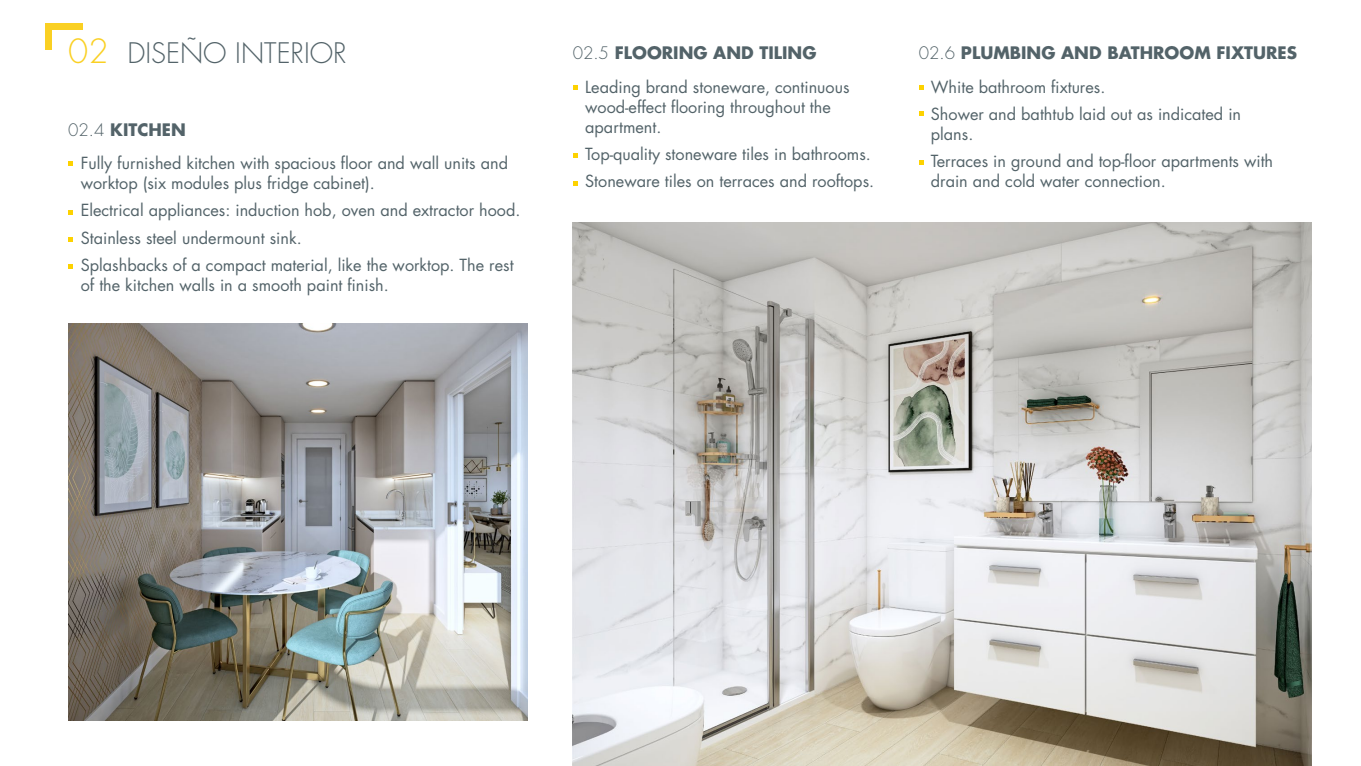
<style>
.page{position:relative;width:1361px;height:766px;background:#fff}
.page>*{position:absolute;margin:0;border:0;box-sizing:border-box;transform-origin:0 0}
.t1{font:300 27.5px "Futura Std";color:#536369}
.t2{font:700 16.75px "Futura Std";color:#536369}
.t3{font:16.25px/27.1px "Futura Std";color:#536369}
.s1{font-size:32.5px;color:#fad023}
.s2{font-weight:300}
</style>
<div class="page">
<svg style="left:573px;top:85px;width:4px;height:5px"></svg>
<svg style="left:573px;top:153px;width:4px;height:4px"></svg>
<svg style="left:573px;top:181px;width:4px;height:5px"></svg>
<svg style="left:919px;top:112px;width:4px;height:4px"></svg>
<svg style="left:919px;top:85px;width:4px;height:5px"></svg>
<svg style="left:919px;top:160px;width:4px;height:5px"></svg>
<svg style="left:68px;top:161px;width:5px;height:4px"></svg>
<svg style="left:68px;top:210px;width:5px;height:5px"></svg>
<svg style="left:68px;top:237px;width:5px;height:4px"></svg>
<svg style="left:68px;top:264px;width:5px;height:5px"></svg>
<div style="left:46px;top:23px;width:37px;height:6px;background:#fad023"></div>
<div style="left:46px;top:23px;width:6px;height:27px;background:#fad023"></div>
<img style="left:68px;top:324px;width:459px;height:396px">
<img style="left:573px;top:222px;width:738px;height:543px">
<h1 class="t1" style="left:68px;top:36px;width:280px"><span class="s1">02</span> DISEÑO INTERIOR</h1>
<p class="t2" style="left:68px;top:118px;width:119px"><span class="s2">02.4</span> KITCHEN</p>
<p class="t3" style="left:81px;top:153px;width:429px;line-height:20px">Fully furnished kitchen with spacious floor and wall units and worktop (six modules plus fridge cabinet).</p>
<p class="t3" style="left:81px;top:197px;width:441px">Electrical appliances: induction hob, oven and extractor hood.<br>Stainless steel undermount sink.<br>Splashbacks of a compact material, like the worktop. The rest</p>
<p class="t3" style="left:81px;top:271px;width:310px">of the kitchen walls in a smooth paint finish.</p>
<p class="t2" style="left:573px;top:41px;width:245px"><span class="s2">02.5</span> FLOORING AND TILING</p>
<p class="t3" style="left:585px;top:77px;width:266px;line-height:20px">Leading brand stoneware, continuous wood-effect flooring throughout the apartment.</p>
<p class="t3" style="left:585px;top:140px;width:290px">Top-quality stoneware tiles in bathrooms.<br>Stoneware tiles on terraces and rooftops.</p>
<p class="t2" style="left:919px;top:41px;width:380px"><span class="s2">02.6</span> PLUMBING AND BATHROOM FIXTURES</p>
<p class="t3" style="left:931px;top:73px;width:312px">White bathroom fixtures.<br>Shower and bathtub laid out as indicated in</p>
<p class="t3" style="left:931px;top:120px;width:344px">plans.<br>Terraces in ground and top-floor apartments with</p>
<p class="t3" style="left:931px;top:167px;width:236px">drain and cold water connection.</p>
</div>
